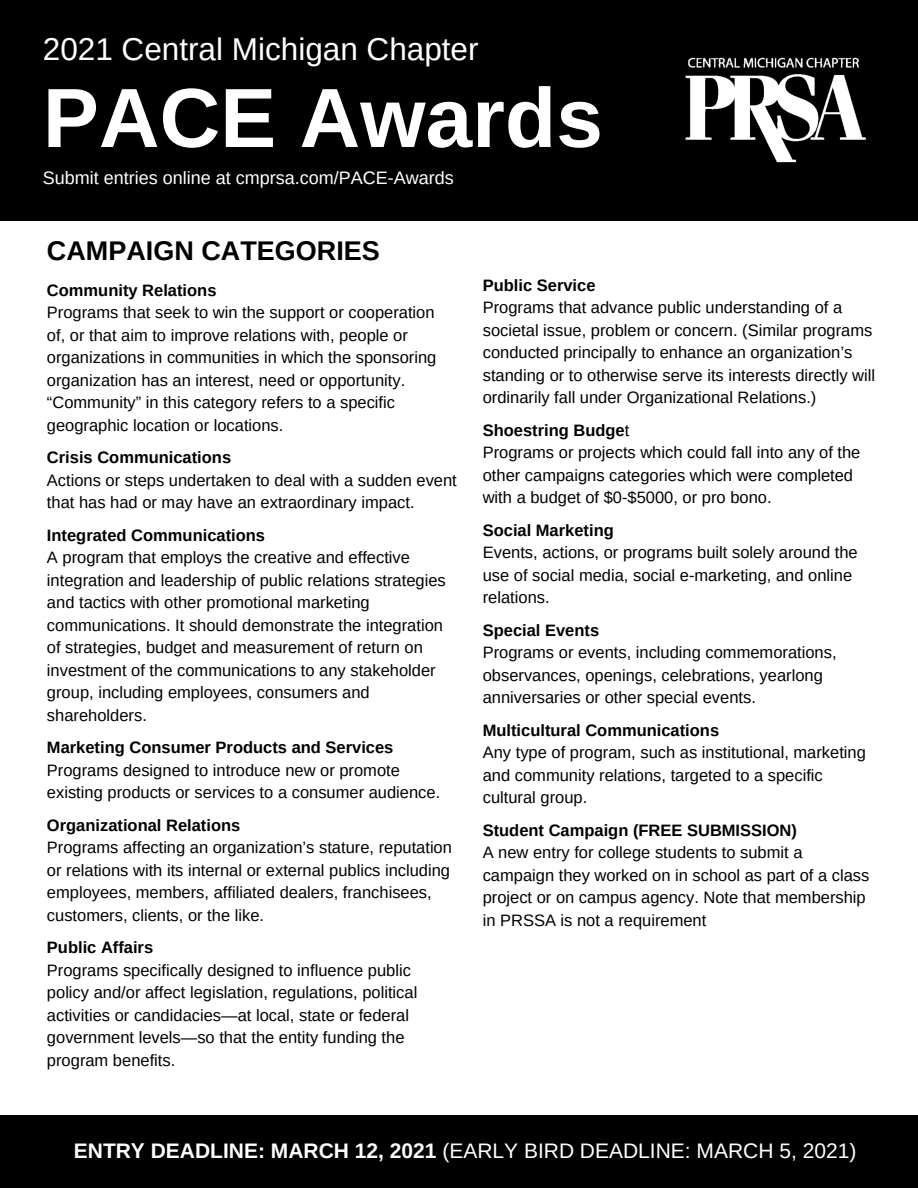
<style>
.page{position:relative;width:918px;height:1188px;background:#fff}
.page>*{position:absolute;margin:0;border:0;box-sizing:border-box;transform-origin:0 0}
.t1{font:700 84px "Arimo";color:#fff}
.t2{font:31.5px "Arimo";color:#fff}
.t3{font:700 27px "Arimo";color:#000}
.t4{font:21px "Arimo";color:#fff}
.t5{font:18px "Arimo";color:#fff}
.t6{font:16.5px/22.5px "Arimo";color:#000}
.t7{font:700 16.5px "Arimo";color:#000}
.s1{font-weight:400}
.s2{font-weight:700}
</style>
<div class="page">
<div style="left:0;top:1115px;width:918px;height:73px;background:#000"></div>
<div style="left:0;top:0;width:918px;height:220px;background:#000"></div>
<img style="left:685px;top:57px;width:181px;height:106px">
<p class="t2" style="left:43px;top:32px;width:437px">2021 Central Michigan Chapter</p>
<p class="t1" style="left:43px;top:71px;width:562px">PACE Awards</p>
<p class="t5" style="left:43px;top:168px;width:412px">Submit entries online at cmprsa.com/PACE-Awards</p>
<p class="t3" style="left:47px;top:235px;width:334px">CAMPAIGN CATEGORIES</p>
<p class="t7" style="left:47px;top:281px;width:171px">Community Relations</p>
<p class="t6" style="left:47px;top:301px;width:391px">Programs that seek to win the support or cooperation of, or that aim to improve relations with, people or organizations in communities in which the sponsoring organization has an interest, need or opportunity. “Community” in this category refers to a specific geographic location or locations.</p>
<p class="t7" style="left:47px;top:448px;width:186px">Crisis Communications</p>
<p class="t6" style="left:47px;top:469px;width:411px">Actions or steps undertaken to deal with a sudden event that has had or may have an extraordinary impact.</p>
<p class="t7" style="left:47px;top:526px;width:220px">Integrated Communications</p>
<p class="t6" style="left:47px;top:546px;width:400px">A program that employs the creative and effective integration and leadership of public relations strategies and tactics with other promotional marketing communications. It should demonstrate the integration of strategies, budget and measurement of return on investment of the communications to any stakeholder group, including employees, consumers and shareholders.</p>
<p class="t7" style="left:47px;top:738px;width:348px">Marketing Consumer Products and Services</p>
<p class="t6" style="left:47px;top:759px;width:395px">Programs designed to introduce new or promote existing products or services to a consumer audience.</p>
<p class="t7" style="left:47px;top:816px;width:195px">Organizational Relations</p>
<p class="t6" style="left:47px;top:836px;width:407px">Programs affecting an organization’s stature, reputation or relations with its internal or external publics including employees, members, affiliated dealers, franchisees, customers, clients, or the like.</p>
<p class="t7" style="left:47px;top:938px;width:108px">Public Affairs</p>
<p class="t6" style="left:47px;top:959px;width:372px">Programs specifically designed to influence public policy and/or affect legislation, regulations, political activities or candidacies—at local, state or federal government levels—so that the entity funding the program benefits.</p>
<p class="t7" style="left:483px;top:276px;width:114px">Public Service</p>
<p class="t6" style="left:483px;top:296px;width:394px">Programs that advance public understanding of a societal issue, problem or concern. (Similar programs conducted principally to enhance an organization’s standing or to otherwise serve its interests directly will ordinarily fall under Organizational Relations.)</p>
<p class="t7" style="left:483px;top:421px;width:148px">Shoestring Budge<span class="s1">t</span></p>
<p class="t6" style="left:483px;top:441px;width:379px">Programs or projects which could fall into any of the other campaigns categories which were completed with a budget of $0-$5000, or pro bono.</p>
<p class="t7" style="left:483px;top:521px;width:133px">Social Marketing</p>
<p class="t6" style="left:483px;top:541px;width:376px">Events, actions, or programs built solely around the use of social media, social e-marketing, and online relations.</p>
<p class="t7" style="left:483px;top:621px;width:118px">Special Events</p>
<p class="t6" style="left:483px;top:641px;width:355px">Programs or events, including commemorations, observances, openings, celebrations, yearlong anniversaries or other special events.</p>
<p class="t7" style="left:483px;top:721px;width:238px">Multicultural Communications</p>
<p class="t6" style="left:483px;top:741px;width:385px">Any type of program, such as institutional, marketing and community relations, targeted to a specific cultural group.</p>
<p class="t7" style="left:483px;top:821px;width:316px">Student Campaign (FREE SUBMISSION)</p>
<p class="t6" style="left:483px;top:841px;width:388px">A new entry for college students to submit a campaign they worked on in school as part of a class project or on campus agency. Note that membership in PRSSA is not a requirement</p>
<p class="t4" style="left:74px;top:1139px;width:784px"><span class="s2">ENTRY DEADLINE: MARCH 12, 2021</span> (EARLY BIRD DEADLINE: MARCH 5, 2021)</p>
</div>
